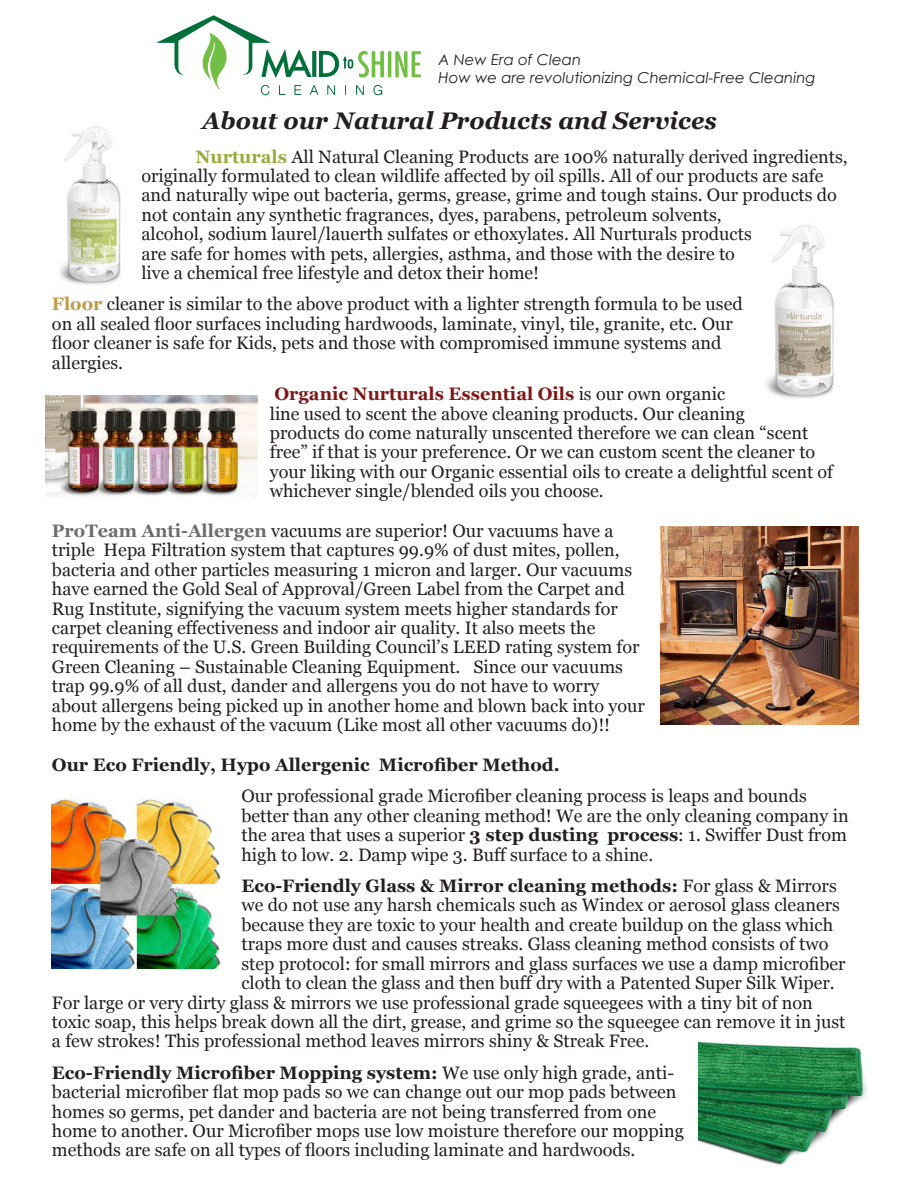
<style>
.page{position:relative;width:918px;height:1188px;background:#fff}
.page>*{position:absolute;margin:0;border:0;box-sizing:border-box;transform-origin:0 0}
.t1{font:italic 700 24px "Georgia";color:#231f20}
.t2{font:18px/19.4px "Georgia";color:#231f20}
.t3{font:700 18px "Georgia";color:#231f20}
.t4{font:italic 15px/18px "Century Gothic";color:#231f20}
.s1{font-weight:700;color:#98ab3b}
.s2{font-weight:700;color:#bf9b41}
.s3{font-weight:700;color:#7e1818}
.s4{font-weight:700;color:#6d6d6d}
.s5{font-weight:700}
.s6{font-weight:400}
</style>
<div class="page">
<img style="left:660px;top:526px;width:198px;height:198px">
<img style="left:46px;top:396px;width:212px;height:101px">
<img style="left:766px;top:225px;width:68px;height:174px">
<img style="left:60px;top:126px;width:61px;height:159px">
<img style="left:52px;top:799px;width:169px;height:169px">
<img style="left:699px;top:1041px;width:169px;height:124px">
<svg style="left:157px;top:15px;width:264px;height:81px"></svg>
<p class="t4" style="left:438px;top:52px;width:379px">A New Era of Clean<br>How we are revolutionizing Chemical-Free Cleaning</p>
<h1 class="t1" style="left:202px;top:107px;width:516px">About our Natural Products and Services</h1>
<p class="t2" style="left:141px;top:148px;width:708px;text-indent:54px"><span class="s1">Nurturals</span> All Natural Cleaning Products are 100% naturally derived ingredients, originally formulated to clean wildlife affected by oil spills. All of our products are safe and naturally wipe out bacteria, germs, grease, grime and tough stains. Our products do not contain any synthetic fragrances, dyes, parabens, petroleum solvents,<br>alcohol, sodium laurel/lauerth sulfates or ethoxylates. All Nurturals products<br>are safe for homes with pets, allergies, asthma, and those with the desire to<br>live a chemical free lifestyle and detox their home!</p>
<p class="t2" style="left:52px;top:294px;width:692px"><span class="s2">Floor</span> cleaner is similar to the above product with a lighter strength formula to be used on all sealed floor surfaces including hardwoods, laminate, vinyl, tile, granite, etc. Our floor cleaner is safe for Kids, pets and those with compromised immune systems and allergies.</p>
<p class="t2" style="left:270px;top:386px;width:565px"><span class="s3">Organic Nurturals Essential Oils</span> is our own organic<br>line used to scent the above cleaning products. Our cleaning<br>products do come naturally unscented therefore we can clean “scent free” if that is your preference. Or we can custom scent the cleaner to your liking with our Organic essential oils to create a delightful scent of whichever single/blended oils you choose.</p>
<p class="t2" style="left:52px;top:520px;width:594px"><span class="s4">ProTeam Anti-Allergen</span> vacuums are superior! Our vacuums have a triple Hepa Filtration system that captures 99.9% of dust mites, pollen, bacteria and other particles measuring 1 micron and larger. Our vacuums have earned the Gold Seal of Approval/Green Label from the Carpet and Rug Institute, signifying the vacuum system meets higher standards for carpet cleaning effectiveness and indoor air quality. It also meets the requirements of the U.S. Green Building Council’s LEED rating system for Green Cleaning – Sustainable Cleaning Equipment. Since our vacuums trap 99.9% of all dust, dander and allergens you do not have to worry about allergens being picked up in another home and blown back into your home by the exhaust of the vacuum (Like most all other vacuums do)!!</p>
<p class="t3" style="left:52px;top:751px;width:509px">Our Eco Friendly, Hypo Allergenic Microfiber Method.</p>
<p class="t2" style="left:241px;top:786px;width:609px">Our professional grade Microfiber cleaning process is leaps and bounds better than any other cleaning method! We are the only cleaning company in the area that uses a superior <span class="s5">3 step dusting process</span>: 1. Swiffer Dust from high to low. 2. Damp wipe 3. Buff surface to a shine.</p>
<p class="t3" style="left:241px;top:872px;width:597px">Eco-Friendly Glass &amp; Mirror cleaning methods: <span class="s6">For glass &amp; Mirrors</span></p>
<p class="t2" style="left:241px;top:895px;width:600px">we do not use any harsh chemicals such as Windex or aerosol glass cleaners</p>
<p class="t2" style="left:241px;top:914px;width:593px">because they are toxic to your health and create buildup on the glass which</p>
<p class="t2" style="left:241px;top:934px;width:588px">traps more dust and causes streaks. Glass cleaning method consists of two</p>
<p class="t2" style="left:241px;top:953px;width:606px">step protocol: for small mirrors and glass surfaces we use a damp microfiber</p>
<p class="t2" style="left:241px;top:972px;width:595px">cloth to clean the glass and then buff dry with a Patented Super Silk Wiper.</p>
<p class="t2" style="left:52px;top:992px;width:762px">For large or very dirty glass &amp; mirrors we use professional grade squeegees with a tiny bit of non</p>
<p class="t2" style="left:52px;top:1011px;width:795px">toxic soap, this helps break down all the dirt, grease, and grime so the squeegee can remove it in just</p>
<p class="t2" style="left:52px;top:1031px;width:599px">a few strokes! This professional method leaves mirrors shiny &amp; Streak Free.</p>
<p class="t2" style="left:52px;top:1062px;width:633px"><span class="s5">Eco-Friendly Microfiber Mopping system:</span> We use only high grade, anti&shy;bacterial microfiber flat mop pads so we can change out our mop pads between homes so germs, pet dander and bacteria are not being transferred from one home to another. Our Microfiber mops use low moisture therefore our mopping methods are safe on all types of floors including laminate and hardwoods.</p>
</div>
